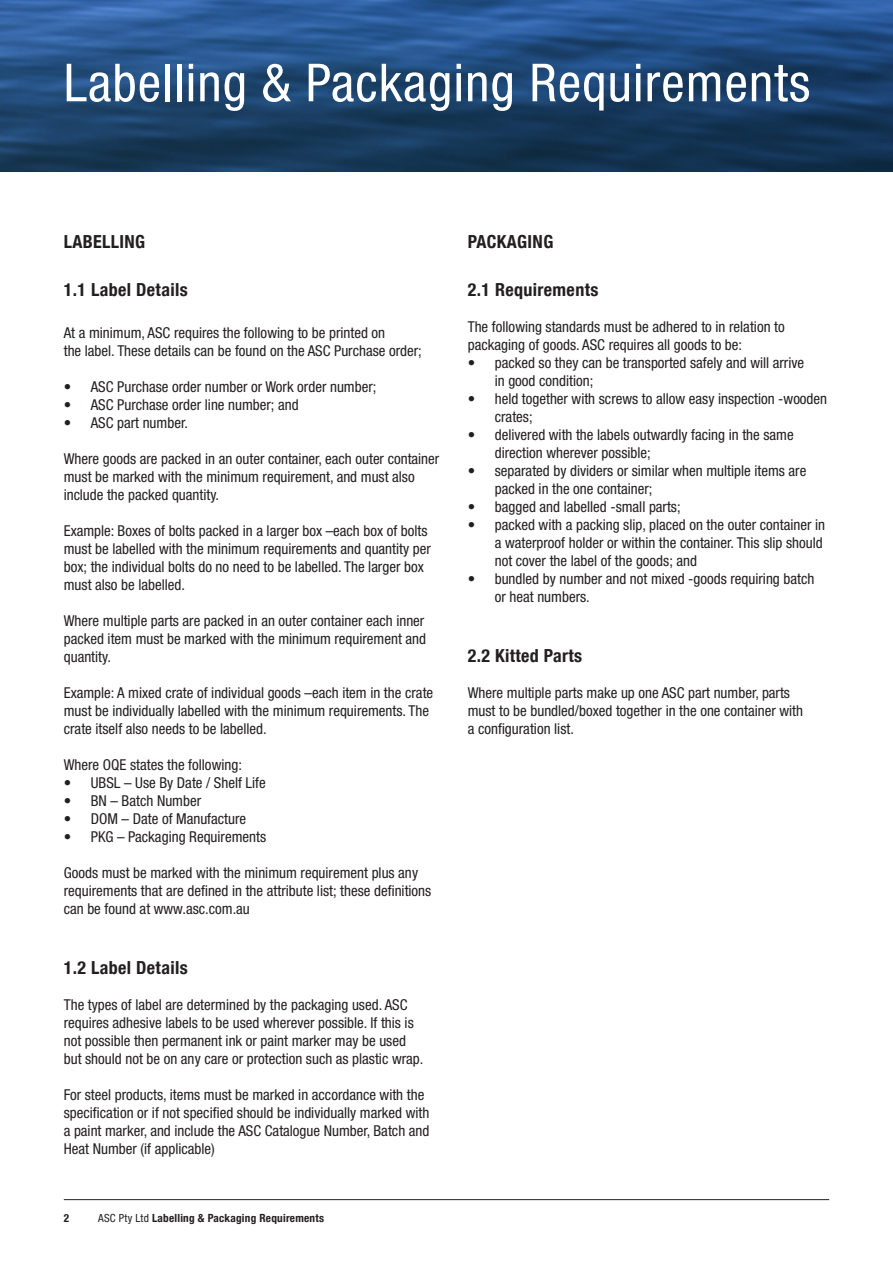
<style>
.page{position:relative;width:893px;height:1263px;background:#fff}
.page>*{position:absolute;margin:0;border:0;box-sizing:border-box;transform-origin:0 0}
.t1{font:condensed 52.5px "Helvetica Neue LT Std";letter-spacing:.02em;color:#fff}
.Sub_Header_3{font:700 condensed 18px "Helvetica Neue LT Com";letter-spacing:.02em;color:#231f20}
.Sub_Header_3-2{font:condensed 15px/18px "Helvetica Neue LT Std";color:#231f20}
.Body_Copy{font:700 condensed 11.25px "Helvetica Neue LT Com";letter-spacing:.02em;color:#231f20}
.s1{font-family:"Helvetica Neue LT Std";font-weight:400}
</style>
<div class="page">
<img style="left:0;top:1px;width:893px;height:171px">
<hr style="left:64px;top:1199px;width:765px;height:1px;background:#231f20">
<p class="t1" style="left:64px;top:52px;width:748px">Labelling &amp; Packaging Requirements</p>
<p class="Sub_Header_3" style="left:64px;top:231px;width:83px">LABELLING</p>
<p class="Sub_Header_3" style="left:64px;top:279px;width:125px">1.1 Label Details</p>
<p class="Sub_Header_3-2" style="left:64px;top:324px;width:360px">At a minimum, ASC requires the following to be printed on<br>the label. These details can be found on the ASC Purchase order;</p>
<p class="Sub_Header_3-2" style="left:64px;top:378px;width:314px">• ASC Purchase order number or Work order number;</p>
<p class="Sub_Header_3-2" style="left:64px;top:396px;width:236px">• ASC Purchase order line number; and</p>
<p class="Sub_Header_3-2" style="left:64px;top:414px;width:126px">• ASC part number.</p>
<p class="Sub_Header_3-2" style="left:64px;top:450px;width:377px">Where goods are packed in an outer container, each outer container</p>
<p class="Sub_Header_3-2" style="left:64px;top:468px;width:352px">must be marked with the minimum requirement, and must also include the packed quantity.</p>
<p class="Sub_Header_3-2" style="left:64px;top:522px;width:369px">Example: Boxes of bolts packed in a larger box –each box of bolts must be labelled with the minimum requirements and quantity per box; the individual bolts do no need to be labelled. The larger box must also be labelled.</p>
<p class="Sub_Header_3-2" style="left:64px;top:612px;width:364px;text-align:justify">Where multiple parts are packed in an outer container each inner packed item must be marked with the minimum requirement and quantity.</p>
<p class="Sub_Header_3-2" style="left:64px;top:684px;width:371px">Example: A mixed crate of individual goods –each item in the crate must be individually labelled with the minimum requirements. The crate itself also needs to be labelled.</p>
<p class="Sub_Header_3-2" style="left:64px;top:756px;width:180px">Where OQE states the following:</p>
<p class="Sub_Header_3-2" style="left:64px;top:774px;width:204px">• UBSL – Use By Date / Shelf Life</p>
<p class="Sub_Header_3-2" style="left:64px;top:792px;width:139px">• BN – Batch Number</p>
<p class="Sub_Header_3-2" style="left:64px;top:810px;width:184px">• DOM – Date of Manufacture</p>
<p class="Sub_Header_3-2" style="left:64px;top:828px;width:204px">• PKG – Packaging Requirements</p>
<p class="Sub_Header_3-2" style="left:64px;top:864px;width:369px">Goods must be marked with the minimum requirement plus any requirements that are defined in the attribute list; these definitions can be found at www.asc.com.au</p>
<p class="Sub_Header_3" style="left:64px;top:957px;width:125px">1.2 Label Details</p>
<p class="Sub_Header_3-2" style="left:64px;top:996px;width:351px">The types of label are determined by the packaging used. ASC requires adhesive labels to be used wherever possible. If this is</p>
<p class="Sub_Header_3-2" style="left:64px;top:1032px;width:361px">not possible then permanent ink or paint marker may be used but should not be on any care or protection such as plastic wrap.</p>
<p class="Sub_Header_3-2" style="left:64px;top:1086px;width:367px">For steel products, items must be marked in accordance with the specification or if not specified should be individually marked with a paint marker, and include the ASC Catalogue Number, Batch and Heat Number (if applicable)</p>
<p class="Body_Copy" style="left:64px;top:1211px;width:7px">2</p>
<p class="Body_Copy" style="left:98px;top:1211px;width:227px"><span class="s1">ASC Pty Ltd</span> Labelling &amp; Packaging Requirements</p>
<p class="Sub_Header_3" style="left:468px;top:231px;width:87px">PACKAGING</p>
<p class="Sub_Header_3" style="left:468px;top:279px;width:132px">2.1 Requirements</p>
<p class="Sub_Header_3-2" style="left:468px;top:318px;width:319px">The following standards must be adhered to in relation to packaging of goods. ASC requires all goods to be:</p>
<p class="Sub_Header_3-2" style="left:495px;top:354px;width:311px;text-indent:-27px">• packed so they can be transported safely and will arrive in good condition;</p>
<p class="Sub_Header_3-2" style="left:495px;top:390px;width:334px;text-indent:-27px">• held together with screws to allow easy inspection -wooden crates;</p>
<p class="Sub_Header_3-2" style="left:495px;top:426px;width:300px;text-indent:-27px">• delivered with the labels outwardly facing in the same direction wherever possible;</p>
<p class="Sub_Header_3-2" style="left:495px;top:462px;width:313px;text-indent:-27px">• separated by dividers or similar when multiple items are packed in the one container;</p>
<p class="Sub_Header_3-2" style="left:468px;top:498px;width:214px">• bagged and labelled -small parts;</p>
<p class="Sub_Header_3-2" style="left:495px;top:516px;width:332px;text-indent:-27px">• packed with a packing slip, placed on the outer container in a waterproof holder or within the container. This slip should not cover the label of the goods; and</p>
<p class="Sub_Header_3-2" style="left:495px;top:570px;width:321px;text-indent:-27px">• bundled by number and not mixed -goods requiring batch or heat numbers.</p>
<p class="Sub_Header_3" style="left:468px;top:645px;width:116px">2.2 Kitted Parts</p>
<p class="Sub_Header_3-2" style="left:468px;top:684px;width:324px">Where multiple parts make up one ASC part number, parts</p>
<p class="Sub_Header_3-2" style="left:468px;top:702px;width:337px">must to be bundled/boxed together in the one container with a configuration list.</p>
</div>
